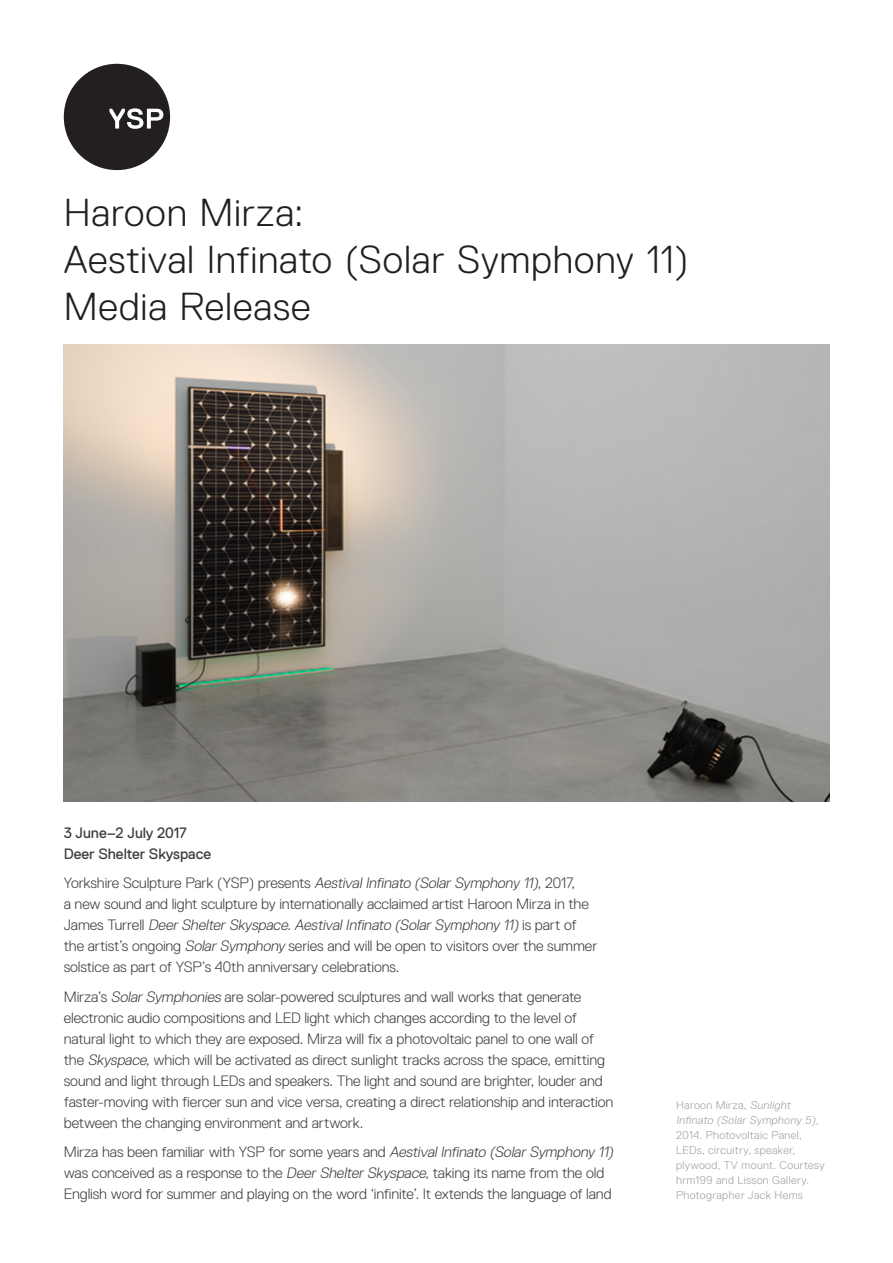
<style>
.page{position:relative;width:893px;height:1263px;background:#fff}
.page>*{position:absolute;margin:0;border:0;box-sizing:border-box;transform-origin:0 0}
.t1{font:300 39px/46.8px "Replica";letter-spacing:.02em;color:#231f20}
.t2{font:300 15px/21px "Replica";letter-spacing:-.01em;color:#3e3e3f}
.t3{font:15px/21px "Replica";letter-spacing:-.005em;color:#3e3e3f}
.t4{font:300 11.25px/15px "Replica";letter-spacing:.035em;color:#9d9fa2}
.s1{font-style:italic}
</style>
<div class="page">
<svg style="left:64px;top:64px;width:106px;height:106px"></svg>
<img style="left:64px;top:344px;width:765px;height:457px">
<p class="t1" style="left:64px;top:190px;width:626px">Haroon Mirza:<br>Aestival Infinato (Solar Symphony 11)<br>Media Release</p>
<p class="t3" style="left:64px;top:822px;width:149px">3 June–2 July 2017<br>Deer Shelter Skyspace</p>
<p class="t2" style="left:64px;top:872px;width:535px">Yorkshire Sculpture Park (YSP) presents <span class="s1">AestivalInfinato (SolarSymphony 11)</span>, 2017,<br>a new sound and light sculpture by internationally acclaimed artist Haroon Mirza in the J a m e s Tu r r e l l <span class="s1">DeerShelterSkyspace</span>. <span class="s1">AestivalInfinato (SolarSymphony 11)</span>i s p a r t o f the artist’s ongoing <span class="s1">SolarSymphony</span> series and will be open to visitors over the summer solstice as part of YSP’s 40th anniversary celebrations.</p>
<p class="t2" style="left:64px;top:986px;width:551px">Mirza’s <span class="s1">SolarSymphonies</span> are solar-powered sculptures and wall works that generate electronic audio compositions and LED light which changes according to the level of natural light to which they are exposed. Mirza will fix a photovoltaic panel to one wall of the <span class="s1">Skyspace</span>, which will be activated as direct sunlight tracks across the space, emitting sound and light through LEDs and speakers. The light and sound are brighter, louder and faster-moving with fiercer sun and vice versa, creating a direct relationship and interaction between the changing environment and artwork.</p>
<p class="t2" style="left:64px;top:1141px;width:554px">Mirza has been familiar with YSP for some years and <span class="s1">AestivalInfinato (SolarSymphony 11) </span>was conceived as a response to the <span class="s1">DeerShelterSkyspace</span>, taking its name from the old<br>English word for summer and playing on the word ‘infinite’. It extends the language of land</p>
<p class="t4" style="left:676px;top:1098px;width:150px">Haroon Mirza, <span class="s1">Sunlight<br>Infinato (Solar Symphony 5),<br></span>2014. Photovoltaic Panel,<br>LEDs, circuitry, speaker, plywood, TV mount. Courtesy hrm199 and Lisson Gallery.</p>
<p class="t4" style="left:676px;top:1188px;width:128px">Photographer Jack Hems</p>
</div>
